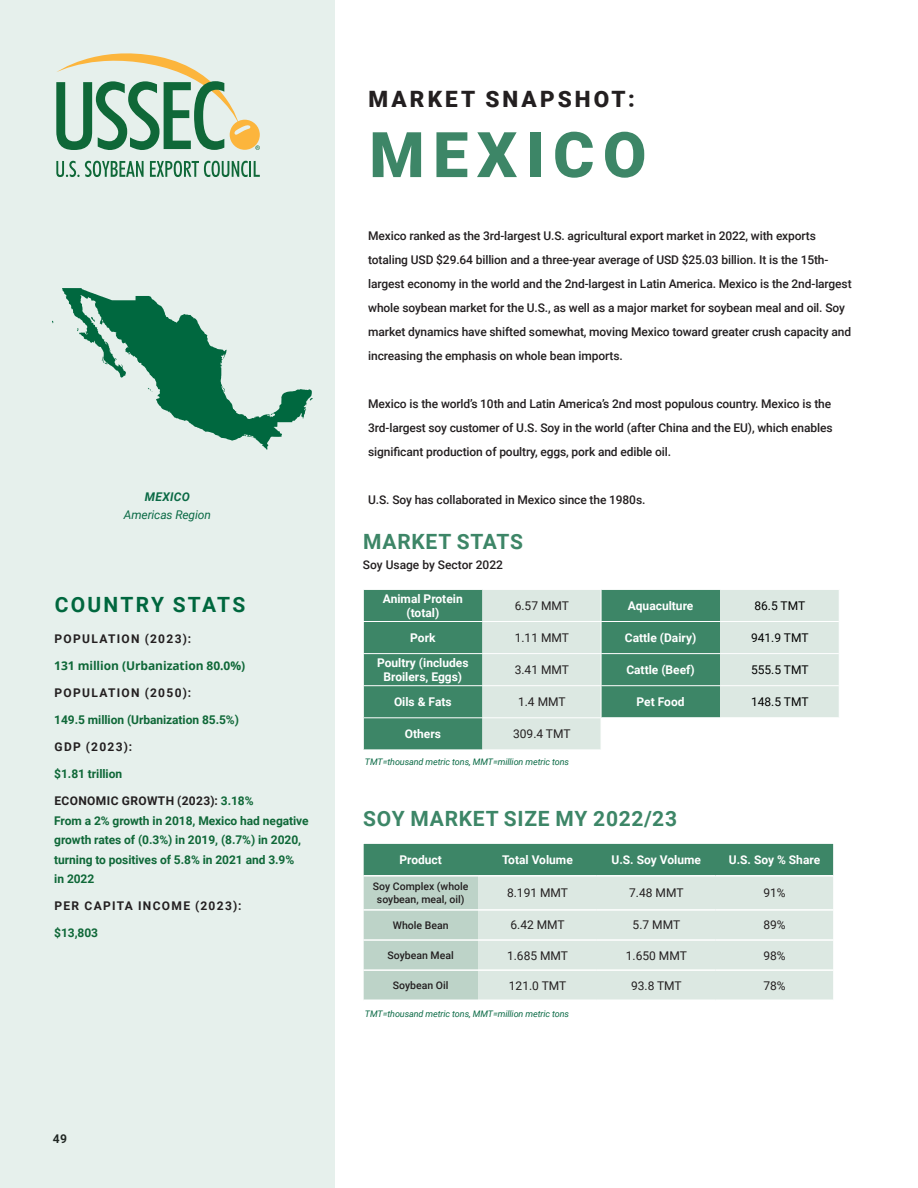
<style>
.page{position:relative;width:918px;height:1188px;background:#fff}
.page>*{position:absolute;margin:0;border:0;box-sizing:border-box;transform-origin:0 0}
.t1{font:900 63px "Roboto";letter-spacing:.135em;color:#3d8667}
.t2{font:900 22.5px "Roboto";letter-spacing:.135em;color:#231f20}
.t3{font:700 21px "Roboto";letter-spacing:.035em;color:#3d8667}
.t4{font:700 21px "Roboto";letter-spacing:.105em;color:#00673e}
.t5{font:500 12px/24px "Roboto";letter-spacing:-.01em;color:#231f20}
.t6{font:700 12px/19.5px "Roboto";letter-spacing:-.005em;color:#0f6838}
.t7{font:700 12px/14.4px "Roboto";color:#fff;text-align:center}
.t8{font:12px "Roboto";color:#231f20}
.t9{font:700 12px "Roboto";letter-spacing:.11em;color:#231f20}
.t10{font:12px "Roboto";color:#000}
.t11{font:700 12px "Open Sans";letter-spacing:-.005em;color:#0f6838}
.t12{font:italic 12px "Roboto";letter-spacing:-.01em;color:#0a6a45}
.t13{font:italic 700 12px "Roboto";letter-spacing:.025em;color:#0a6a45}
.t14{font:700 12px "Roboto Mono";color:#231f20}
.t15{font:500 10.5px/12.6px "Roboto";color:#231f20;text-align:center}
.t16{font:italic 9px "Roboto";letter-spacing:-.01em;color:#0a6a45}
.s1{color:#231f20}
</style>
<div class="page">
<div style="left:0;top:0;width:335px;height:1188px;background:#e6f0ec"></div>
<svg style="left:56px;top:161px;width:88px;height:16px"></svg>
<svg style="left:150px;top:161px;width:110px;height:16px"></svg>
<svg style="left:56px;top:53px;width:204px;height:97px"></svg>
<svg style="left:62px;top:288px;width:251px;height:162px"></svg>
<svg style="left:364px;top:845px;width:468px;height:155px;background:#7bab96"></svg>
<div style="left:478px;top:877px;width:354px;height:123px;background:#dce8e2"></div>
<hr style="left:363px;top:875px;width:115px;height:2px;background:#fff">
<hr style="left:478px;top:875px;width:119px;height:2px;background:#fff">
<hr style="left:597px;top:875px;width:119px;height:2px;background:#fff">
<hr style="left:716px;top:875px;width:117px;height:2px;background:#fff">
<hr style="left:363px;top:909px;width:115px;height:2px;background:#fff">
<hr style="left:478px;top:909px;width:119px;height:2px;background:#fff">
<hr style="left:597px;top:909px;width:119px;height:2px;background:#fff">
<hr style="left:716px;top:909px;width:117px;height:2px;background:#fff">
<hr style="left:363px;top:939px;width:115px;height:2px;background:#fff">
<hr style="left:478px;top:939px;width:119px;height:2px;background:#fff">
<hr style="left:597px;top:939px;width:119px;height:2px;background:#fff">
<hr style="left:716px;top:939px;width:117px;height:2px;background:#fff">
<hr style="left:363px;top:969px;width:115px;height:2px;background:#fff">
<hr style="left:478px;top:969px;width:119px;height:2px;background:#fff">
<hr style="left:597px;top:969px;width:119px;height:2px;background:#fff">
<hr style="left:716px;top:969px;width:117px;height:2px;background:#fff">
<div style="left:360px;top:841px;width:476px;height:163px;border:3px solid #fff"></div>
<div style="left:364px;top:590px;width:118px;height:159px;background:#3d8667"></div>
<svg style="left:482px;top:590px;width:357px;height:159px;background:#abcabc"></svg>
<svg style="left:602px;top:718px;width:237px;height:31px"></svg>
<hr style="left:482px;top:621px;width:119px;height:1px;background:#fff">
<hr style="left:601px;top:621px;width:119px;height:1px;background:#fff">
<hr style="left:720px;top:621px;width:119px;height:1px;background:#fff">
<hr style="left:363px;top:653px;width:119px;height:1px;background:#fff">
<hr style="left:482px;top:653px;width:119px;height:1px;background:#fff">
<hr style="left:601px;top:653px;width:119px;height:1px;background:#fff">
<hr style="left:720px;top:653px;width:119px;height:1px;background:#fff">
<hr style="left:482px;top:685px;width:119px;height:1px;background:#fff">
<hr style="left:601px;top:685px;width:119px;height:1px;background:#fff">
<hr style="left:720px;top:685px;width:119px;height:1px;background:#fff">
<hr style="left:364px;top:717px;width:118px;height:1px;background:#fff">
<hr style="left:482px;top:717px;width:119px;height:1px;background:#fff">
<hr style="left:601px;top:717px;width:119px;height:1px;background:#fff">
<hr style="left:720px;top:717px;width:119px;height:1px;background:#fff">
<hr style="left:601px;top:590px;width:1px;height:31px;background:#fff">
<hr style="left:363px;top:621px;width:119px;height:1px;background:#fff">
<hr style="left:601px;top:622px;width:1px;height:31px;background:#fff">
<hr style="left:601px;top:654px;width:1px;height:31px;background:#fff">
<hr style="left:363px;top:685px;width:119px;height:1px;background:#fff">
<hr style="left:601px;top:686px;width:1px;height:31px;background:#fff">
<hr style="left:601px;top:718px;width:1px;height:31px;background:#fff">
<p class="t13" style="left:145px;top:488px;width:47px">MEXICO</p>
<p class="t12" style="left:124px;top:506px;width:88px">Americas Region</p>
<p class="t4" style="left:55px;top:589px;width:192px">COUNTRY STATS</p>
<p class="t9" style="left:55px;top:630px;width:138px">POPULATION (2023):</p>
<p class="t11" style="left:54px;top:657px;width:192px">131 million (Urbanization 80.0%)</p>
<p class="t9" style="left:55px;top:684px;width:138px">POPULATION (2050):</p>
<p class="t6" style="left:54px;top:710px;width:186px">149.5 million (Urbanization 85.5%)</p>
<p class="t9" style="left:55px;top:738px;width:79px">GDP (2023):</p>
<p class="t6" style="left:54px;top:764px;width:69px">$1.81 trillion</p>
<p class="t6" style="left:54px;top:791px;width:256px"><span class="s1">ECONOMIC GROWTH (2023):</span> 3.18%<br>From a 2% growth in 2018, Mexico had negative growth rates of (0.3%) in 2019, (8.7%) in 2020, turning to positives of 5.8% in 2021 and 3.9%<br>in 2022</p>
<p class="t9" style="left:55px;top:897px;width:189px">PER CAPITA INCOME (2023):</p>
<p class="t6" style="left:54px;top:923px;width:45px">$13,803</p>
<p class="t14" style="left:53px;top:1131px;width:16px">49</p>
<p class="t2" style="left:369px;top:83px;width:268px">MARKET SNAPSHOT:</p>
<p class="t1" style="left:369px;top:111px;width:279px">MEXICO</p>
<p class="t5" style="left:368px;top:223px;width:485px">Mexico ranked as the 3rd-largest U.S. agricultural export market in 2022, with exports totaling USD $29.64 billion and a three-year average of USD $25.03 billion. It is the 15th&shy;largest economy in the world and the 2nd-largest in Latin America. Mexico is the 2nd-largest whole soybean market for the U.S., as well as a major market for soybean meal and oil. Soy market dynamics have shifted somewhat, moving Mexico toward greater crush capacity and increasing the emphasis on whole bean imports.</p>
<p class="t5" style="left:368px;top:391px;width:466px;text-align:justify">Mexico is the world’s 10th and Latin America’s 2nd most populous country. Mexico is the 3rd-largest soy customer of U.S. Soy in the world (after China and the EU), which enables significant production of poultry, eggs, pork and edible oil.</p>
<p class="t5" style="left:368px;top:487px;width:279px">U.S. Soy has collaborated in Mexico since the 1980s.</p>
<p class="t3" style="left:363px;top:526px;width:161px">MARKET STATS</p>
<p class="t5" style="left:363px;top:553px;width:142px">Soy Usage by Sector 2022</p>
<p class="t7" style="left:383px;top:591px;width:81px">Animal Protein (total)</p>
<p class="t8" style="left:515px;top:597px;width:56px">6.57 MMT</p>
<p class="t7" style="left:628px;top:598px;width:67px">Aquaculture</p>
<p class="t10" style="left:754px;top:597px;width:52px">86.5 TMT</p>
<p class="t7" style="left:410px;top:630px;width:27px">Pork</p>
<p class="t8" style="left:515px;top:629px;width:56px">1.11 MMT</p>
<p class="t7" style="left:625px;top:630px;width:73px">Cattle (Dairy)</p>
<p class="t10" style="left:751px;top:629px;width:59px">941.9 TMT</p>
<p class="t7" style="left:377px;top:655px;width:93px">Poultry (includes<br>Broilers, Eggs)</p>
<p class="t8" style="left:515px;top:661px;width:56px">3.41 MMT</p>
<p class="t7" style="left:626px;top:662px;width:70px">Cattle (Beef)</p>
<p class="t10" style="left:751px;top:661px;width:59px">555.5 TMT</p>
<p class="t7" style="left:394px;top:694px;width:59px">Oils &amp; Fats</p>
<p class="t8" style="left:518px;top:694px;width:49px">1.4 MMT</p>
<p class="t7" style="left:637px;top:694px;width:49px">Pet Food</p>
<p class="t10" style="left:751px;top:694px;width:59px">148.5 TMT</p>
<p class="t7" style="left:405px;top:726px;width:38px">Others</p>
<p class="t8" style="left:513px;top:726px;width:59px">309.4 TMT</p>
<p class="t16" style="left:365px;top:755px;width:206px">TMT=thousand metric tons, MMT=million metric tons</p>
<p class="t3" style="left:363px;top:804px;width:315px">SOY MARKET SIZE MY 2022/23</p>
<p class="t7" style="left:399px;top:852px;width:44px">Product</p>
<p class="t7" style="left:502px;top:852px;width:72px">Total Volume</p>
<p class="t7" style="left:612px;top:852px;width:91px">U.S. Soy Volume</p>
<p class="t7" style="left:729px;top:852px;width:93px">U.S. Soy % Share</p>
<p class="t15" style="left:373px;top:880px;width:97px">Soy Complex (whole soybean, meal, oil)</p>
<p class="t8" style="left:507px;top:885px;width:63px">8.191 MMT</p>
<p class="t8" style="left:629px;top:885px;width:56px">7.48 MMT</p>
<p class="t8" style="left:763px;top:885px;width:24px">91%</p>
<p class="t15" style="left:393px;top:918px;width:57px">Whole Bean</p>
<p class="t8" style="left:510px;top:917px;width:56px">6.42 MMT</p>
<p class="t8" style="left:633px;top:917px;width:49px">5.7 MMT</p>
<p class="t8" style="left:763px;top:917px;width:24px">89%</p>
<p class="t15" style="left:388px;top:949px;width:68px">Soybean Meal</p>
<p class="t8" style="left:507px;top:947px;width:63px">1.685 MMT</p>
<p class="t8" style="left:626px;top:947px;width:63px">1.650 MMT</p>
<p class="t8" style="left:763px;top:947px;width:24px">98%</p>
<p class="t15" style="left:393px;top:979px;width:57px">Soybean Oil</p>
<p class="t8" style="left:509px;top:977px;width:59px">121.0 TMT</p>
<p class="t8" style="left:631px;top:977px;width:52px">93.8 TMT</p>
<p class="t8" style="left:763px;top:977px;width:24px">78%</p>
<p class="t16" style="left:365px;top:1007px;width:206px">TMT=thousand metric tons, MMT=million metric tons</p>
</div>
